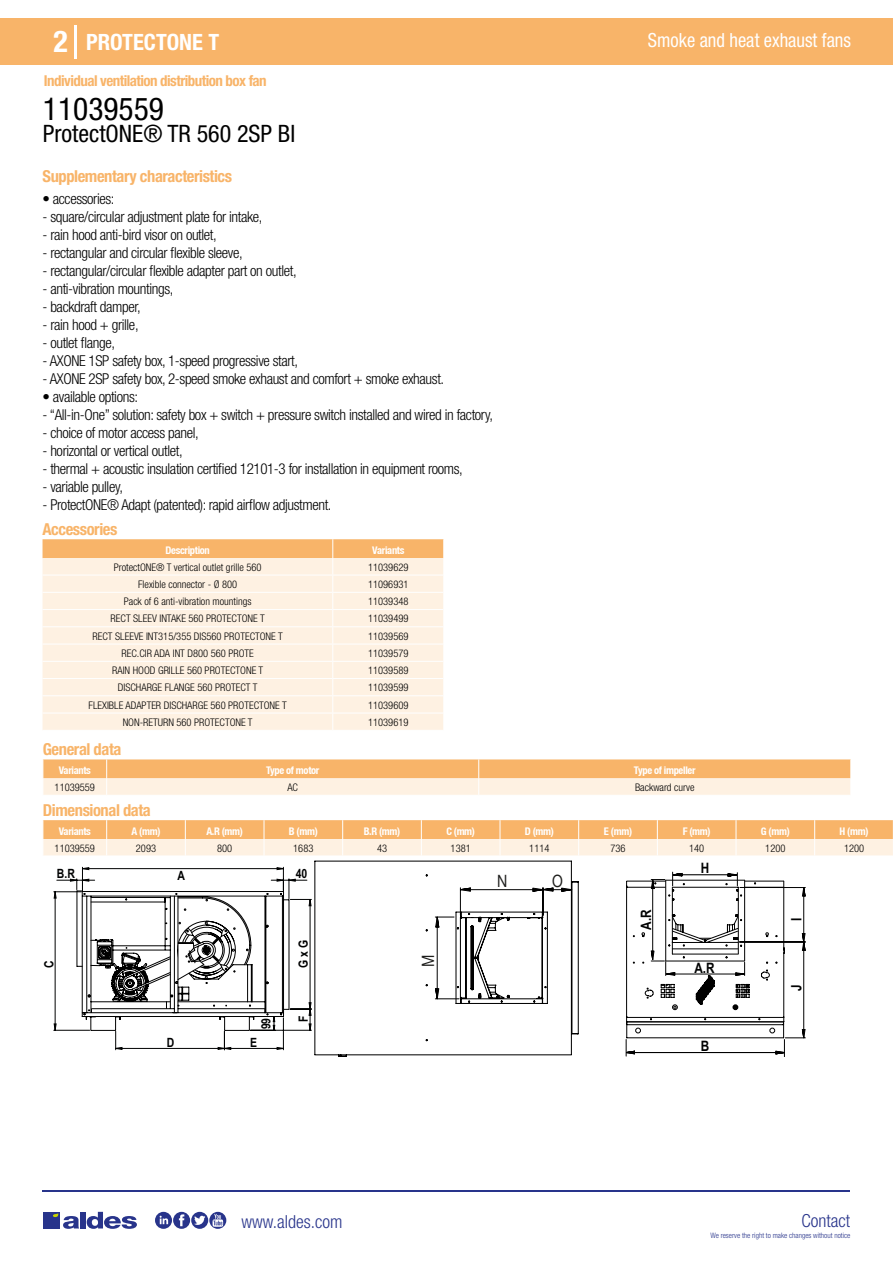
<style>
.page{position:relative;width:893px;height:1263px;background:#fff}
.page>*{position:absolute;margin:0;border:0;box-sizing:border-box;transform-origin:0 0}
.t1{font:condensed 31.5px "Helvetica Neue LT Std";color:#000}
.t2{font:700 condensed 30px "Helvetica Neue LT Std";color:#fff}
.t3{font:condensed 24px "Helvetica Neue LT Std";color:#000}
.t4{font:700 condensed 22.5px "Helvetica Neue LT Std";color:#fff}
.t5{font:condensed 19.5px "Helvetica Neue LT Std";color:#fff;scale:.95 1}
.t6{font:300 condensed 18px "Helvetica Neue";color:#28348b}
.t7{font:17.1px "Helvetica Neue LT Std";color:#1e1e1c;scale:.83 1}
.t8{font:700 condensed 16.5px "Helvetica Neue LT Std";letter-spacing:-.025em;color:#f8b469}
.t9{font:300 condensed 15px "Helvetica Neue LT Std";letter-spacing:-.025em;color:#000}
.t10{font:700 condensed 15px "Helvetica Neue LT Std";letter-spacing:-.035em;color:#f8b469}
.t11{font:700 14.4px "Arial Narrow";color:#010202}
.t12{font:700 12.75px "Arial Narrow";color:#010202}
.t13{font:300 condensed 10.5px "Helvetica Neue";color:#000}
.t14{font:700 condensed 10.5px "Helvetica Neue";letter-spacing:-.03em;color:#fff}
.t15{font:300 condensed 7.5px "Helvetica Neue";color:#28348b}
</style>
<div class="page">
<div style="left:0;top:18px;width:893px;height:46px;background:#f8b469"></div>
<hr style="left:74px;top:25px;width:2px;height:33px;background:#fff">
<hr style="left:43px;top:1190px;width:807px;height:1px;background:#28348b">
<svg style="left:155px;top:1212px;width:71px;height:17px"></svg>
<div style="left:43px;top:1212px;width:17px;height:16px;background:#28348b"></div>
<div style="left:80px;top:1212px;width:6px;height:16px;background:#28348b"></div>
<svg style="left:87px;top:1212px;width:50px;height:17px"></svg>
<svg style="left:53px;top:1213px;width:26px;height:16px"></svg>
<svg style="left:43px;top:539px;width:401px;height:191px;background:#fdebd7"></svg>
<svg style="left:43px;top:759px;width:808px;height:36px;background:#fad1a4"></svg>
<svg style="left:43px;top:820px;width:850px;height:36px;background:#fad1a4"></svg>
<svg style="left:54px;top:867px;width:257px;height:183px"></svg>
<svg style="left:314px;top:860px;width:265px;height:197px"></svg>
<svg style="left:626px;top:872px;width:180px;height:185px"></svg>
<h2 class="t2" style="left:54px;top:24px;width:16px">2</h2>
<h3 class="t4" style="left:86px;top:28px;width:135px">PROTECTONE T</h3>
<h3 class="t5" style="left:648px;top:29px;width:215px">Smoke and heat exhaust fans</h3>
<p class="t10" style="left:44px;top:71px;width:224px">Individual ventilation distribution box fan</p>
<h1 class="t1" style="left:43px;top:91px;width:122px">11039559</h1>
<h3 class="t3" style="left:43px;top:120px;width:254px">ProtectONE® TR 560 2SP BI</h3>
<p class="t8" style="left:43px;top:166px;width:191px">Supplementary characteristics</p>
<p class="t9" style="left:43px;top:190px;width:74px">• accessories:</p>
<p class="t9" style="left:43px;top:208px;width:221px">- square/circular adjustment plate for intake,</p>
<p class="t9" style="left:43px;top:226px;width:176px">- rain hood anti-bird visor on outlet,</p>
<p class="t9" style="left:43px;top:244px;width:202px">- rectangular and circular flexible sleeve,</p>
<p class="t9" style="left:43px;top:262px;width:256px">- rectangular/circular flexible adapter part on outlet,</p>
<p class="t9" style="left:43px;top:280px;width:132px">- anti-vibration mountings,</p>
<p class="t9" style="left:43px;top:298px;width:100px">- backdraft damper,</p>
<p class="t9" style="left:43px;top:316px;width:98px">- rain hood + grille,</p>
<p class="t9" style="left:43px;top:334px;width:74px">- outlet flange,</p>
<p class="t9" style="left:43px;top:352px;width:257px">- AXONE 1SP safety box, 1-speed progressive start,</p>
<p class="t9" style="left:43px;top:370px;width:403px">- AXONE 2SP safety box, 2-speed smoke exhaust and comfort + smoke exhaust.</p>
<p class="t9" style="left:43px;top:388px;width:97px">• available options:</p>
<p class="t9" style="left:43px;top:406px;width:452px">- “All-in-One” solution: safety box + switch + pressure switch installed and wired in factory,</p>
<p class="t9" style="left:43px;top:424px;width:158px">- choice of motor access panel,</p>
<p class="t9" style="left:43px;top:442px;width:142px">- horizontal or vertical outlet,</p>
<p class="t9" style="left:43px;top:460px;width:422px">- thermal + acoustic insulation certified 12101-3 for installation in equipment rooms,</p>
<p class="t9" style="left:43px;top:478px;width:82px">- variable pulley,</p>
<p class="t9" style="left:43px;top:496px;width:290px">- ProtectONE® Adapt (patented): rapid airflow adjustment.</p>
<p class="t8" style="left:43px;top:519px;width:76px">Accessories</p>
<p class="t14" style="left:165px;top:544px;width:46px">Description</p>
<p class="t14" style="left:372px;top:544px;width:34px">Variants</p>
<p class="t13" style="left:114px;top:561px;width:149px">ProtectONE® T vertical outlet grille 560</p>
<p class="t13" style="left:368px;top:561px;width:42px">11039629</p>
<p class="t13" style="left:138px;top:578px;width:101px">Flexible connector - Ø 800</p>
<p class="t13" style="left:368px;top:578px;width:42px">11096931</p>
<p class="t13" style="left:124px;top:595px;width:129px">Pack of 6 anti-vibration mountings</p>
<p class="t13" style="left:368px;top:595px;width:42px">11039348</p>
<p class="t13" style="left:111px;top:613px;width:156px">RECT SLEEV INTAKE 560 PROTECTONE T</p>
<p class="t13" style="left:368px;top:613px;width:42px">11039499</p>
<p class="t13" style="left:93px;top:630px;width:192px">RECT SLEEVE INT315/355 DIS560 PROTECTONE T</p>
<p class="t13" style="left:368px;top:630px;width:42px">11039569</p>
<p class="t13" style="left:121px;top:647px;width:134px">REC.CIR ADA INT D800 560 PROTE</p>
<p class="t13" style="left:368px;top:647px;width:42px">11039579</p>
<p class="t13" style="left:112px;top:664px;width:152px">RAIN HOOD GRILLE 560 PROTECTONE T</p>
<p class="t13" style="left:368px;top:664px;width:42px">11039589</p>
<p class="t13" style="left:118px;top:682px;width:141px">DISCHARGE FLANGE 560 PROTECT T</p>
<p class="t13" style="left:368px;top:682px;width:42px">11039599</p>
<p class="t13" style="left:89px;top:699px;width:200px">FLEXIBLE ADAPTER DISCHARGE 560 PROTECTONE T</p>
<p class="t13" style="left:368px;top:699px;width:42px">11039609</p>
<p class="t13" style="left:123px;top:716px;width:131px">NON-RETURN 560 PROTECTONE T</p>
<p class="t13" style="left:368px;top:716px;width:42px">11039619</p>
<p class="t8" style="left:43px;top:739px;width:80px">General data</p>
<p class="t14" style="left:59px;top:764px;width:34px">Variants</p>
<p class="t14" style="left:266px;top:764px;width:55px">Type of motor</p>
<p class="t14" style="left:634px;top:764px;width:63px">Type of impeller</p>
<p class="t13" style="left:55px;top:781px;width:42px">11039559</p>
<p class="t13" style="left:287px;top:781px;width:12px">AC</p>
<p class="t13" style="left:635px;top:781px;width:61px">Backward curve</p>
<p class="t8" style="left:43px;top:800px;width:109px">Dimensional data</p>
<p class="t14" style="left:59px;top:824px;width:34px">Variants</p>
<p class="t14" style="left:132px;top:824px;width:30px">A (mm)</p>
<p class="t14" style="left:206px;top:824px;width:38px">A.R (mm)</p>
<p class="t14" style="left:289px;top:824px;width:30px">B (mm)</p>
<p class="t14" style="left:364px;top:824px;width:38px">B.R (mm)</p>
<p class="t14" style="left:446px;top:824px;width:30px">C (mm)</p>
<p class="t14" style="left:525px;top:824px;width:31px">D (mm)</p>
<p class="t14" style="left:604px;top:824px;width:30px">E (mm)</p>
<p class="t14" style="left:683px;top:824px;width:29px">F (mm)</p>
<p class="t14" style="left:761px;top:824px;width:30px">G (mm)</p>
<p class="t14" style="left:840px;top:824px;width:30px">H (mm)</p>
<p class="t13" style="left:55px;top:842px;width:42px">11039559</p>
<p class="t13" style="left:136px;top:842px;width:22px">2093</p>
<p class="t13" style="left:217px;top:842px;width:17px">800</p>
<p class="t13" style="left:293px;top:842px;width:22px">1683</p>
<p class="t13" style="left:377px;top:842px;width:12px">43</p>
<p class="t13" style="left:451px;top:842px;width:22px">1381</p>
<p class="t13" style="left:529px;top:842px;width:22px">1114</p>
<p class="t13" style="left:610px;top:842px;width:17px">736</p>
<p class="t13" style="left:689px;top:842px;width:17px">140</p>
<p class="t13" style="left:765px;top:842px;width:22px">1200</p>
<p class="t13" style="left:844px;top:842px;width:22px">1200</p>
<p class="t12" style="left:178px;top:866px;width:9px">A</p>
<p class="t12" style="left:296px;top:864px;width:13px">40</p>
<p class="t11" style="left:701px;top:857px;width:10px">H</p>
<p class="t12" style="left:57px;top:864px;width:20px">B.R</p>
<p class="t7" style="left:497px;top:870px;width:14px">N</p>
<p class="t7" style="left:552px;top:870px;width:14px">O</p>
<p class="t12" style="left:39px;top:968px;width:9px;rotate:-90deg">C</p>
<p class="t12" style="left:256px;top:1029px;width:13px;rotate:-90deg">99</p>
<p class="t12" style="left:167px;top:1032px;width:9px">D</p>
<p class="t12" style="left:250px;top:1032px;width:8px">E</p>
<p class="t12" style="left:294px;top:968px;width:29px;rotate:-90deg">G x G</p>
<p class="t12" style="left:294px;top:1022px;width:8px;rotate:-90deg">F</p>
<p class="t6" style="left:241px;top:1211px;width:102px">www.aldes.com</p>
<p class="t7" style="left:418px;top:966px;width:16px;rotate:-90deg">M</p>
<p class="t11" style="left:635px;top:930px;width:22px;rotate:-90deg">A.R</p>
<p class="t11" style="left:785px;top:921px;width:5px;rotate:-90deg">I</p>
<p class="t11" style="left:694px;top:957px;width:22px">A.R</p>
<p class="t11" style="left:701px;top:1035px;width:10px">B</p>
<p class="t11" style="left:785px;top:991px;width:8px;rotate:-90deg">J</p>
<p class="t6" style="left:801px;top:1211px;width:50px">Contact</p>
<p class="t15" style="left:710px;top:1230px;width:141px">We reserve the right to make changes without notice</p>
</div>
